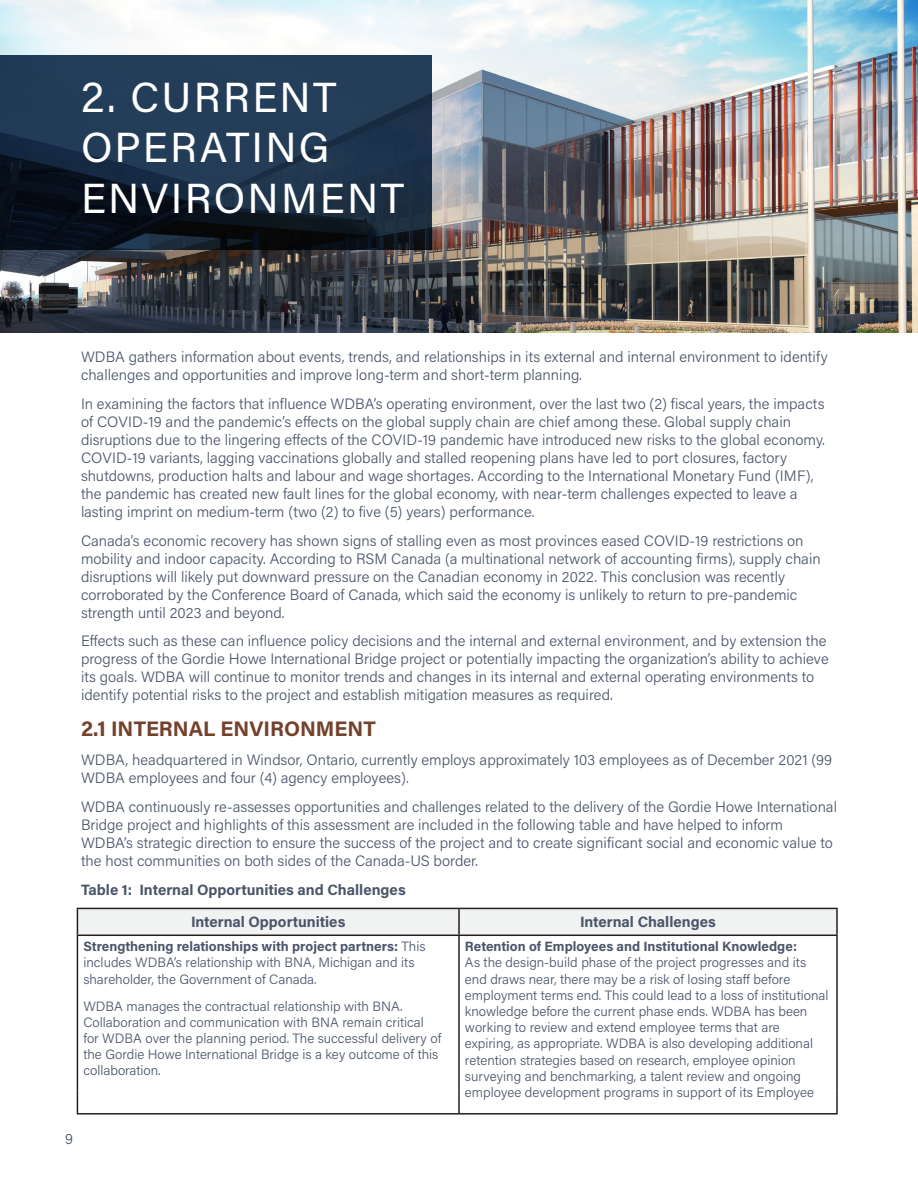
<style>
.page{position:relative;width:918px;height:1188px;background:#fff}
.page>*{position:absolute;margin:0;border:0;box-sizing:border-box;transform-origin:0 0}
.t1{font:42px/50.4px "Acumin Pro";letter-spacing:.05em;color:#fff}
.t2{font:700 21px "Acumin Pro";color:#74412b}
.t3{font:300 15px/18px "Acumin Pro";color:#4b5569}
.t4{font:700 15px/32.5px "Acumin Pro";color:#4b5569}
.t5{font:300 13.5px/16.2px "Acumin Pro";color:#4b5569}
.t6{font:700 13.5px "Acumin Pro";color:#4b5569}
.s1{font-weight:700}
</style>
<div class="page">
<img style="left:0;top:0;width:918px;height:333px">
<svg style="left:0;top:55px;width:432px;height:194px;fill:#213a54"></svg>
<svg style="left:77px;top:908px;width:759px;height:27px"></svg>
<hr style="left:459px;top:908px;width:379px;height:1px;background:#231f20">
<hr style="left:458px;top:909px;width:2px;height:26px;background:#231f20">
<hr style="left:836px;top:909px;width:2px;height:26px;background:#231f20">
<hr style="left:77px;top:935px;width:382px;height:1px;background:#231f20">
<hr style="left:77px;top:936px;width:1px;height:154px;background:#231f20">
<hr style="left:459px;top:935px;width:379px;height:1px;background:#231f20">
<hr style="left:458px;top:936px;width:2px;height:154px;background:#231f20">
<hr style="left:836px;top:936px;width:2px;height:154px;background:#231f20">
<svg style="left:77px;top:1090px;width:1px;height:23px"></svg>
<hr style="left:458px;top:1090px;width:2px;height:23px;background:#231f20">
<hr style="left:836px;top:1090px;width:2px;height:23px;background:#231f20">
<hr style="left:77px;top:1113px;width:382px;height:2px;background:#231f20">
<hr style="left:459px;top:1113px;width:379px;height:2px;background:#231f20">
<h1 class="t1" style="left:81px;top:70px;width:325px">2. CURRENT<br>OPERATING<br>ENVIRONMENT</h1>
<p class="t3" style="left:81px;top:347px;width:748px">WDBA gathers information about events, trends, and relationships in its external and internal environment to identify challenges and opportunities and improve long-term and short-term planning.</p>
<p class="t3" style="left:81px;top:394px;width:745px">In examining the factors that influence WDBA’s operating environment, over the last two (2) fiscal years, the impacts of COVID-19 and the pandemic’s effects on the global supply chain are chief among these. Global supply chain disruptions due to the lingering effects of the COVID-19 pandemic have introduced new risks to the global economy.<br>COVID-19 variants, lagging vaccinations globally and stalled reopening plans have led to port closures, factory shutdowns, production halts and labour and wage shortages. According to the International Monetary Fund (IMF), the pandemic has created new fault lines for the global economy, with near-term challenges expected to leave a lasting imprint on medium-term (two (2) to five (5) years) performance.</p>
<p class="t3" style="left:81px;top:531px;width:741px">Canada’s economic recovery has shown signs of stalling even as most provinces eased COVID-19 restrictions on mobility and indoor capacity. According to RSM Canada (a multinational network of accounting firms), supply chain disruptions will likely put downward pressure on the Canadian economy in 2022. This conclusion was recently corroborated by the Conference Board of Canada, which said the economy is unlikely to return to pre-pandemic strength until 2023 and beyond.</p>
<p class="t3" style="left:81px;top:632px;width:749px">Effects such as these can influence policy decisions and the internal and external environment, and by extension the progress of the Gordie Howe International Bridge project or potentially impacting the organization’s ability to achieve its goals. WDBA will continue to monitor trends and changes in its internal and external operating environments to identify potential risks to the project and establish mitigation measures as required.</p>
<h2 class="t2" style="left:81px;top:714px;width:296px">2.1 INTERNAL ENVIRONMENT</h2>
<p class="t3" style="left:81px;top:750px;width:753px">WDBA, headquartered in Windsor, Ontario, currently employs approximately 103 employees as of December 2021 (99<br>WDBA employees and four (4) agency employees).</p>
<p class="t3" style="left:81px;top:797px;width:758px">WDBA continuously re-assesses opportunities and challenges related to the delivery of the Gordie Howe International Bridge project and highlights of this assessment are included in the following table and have helped to inform WDBA’s strategic direction to ensure the success of the project and to create significant social and economic value to the host communities on both sides of the Canada-US border.</p>
<p class="t4" style="left:191px;top:873px;width:216px;text-indent:-110px">Table 1: Internal Opportunities and Challenges<br>Internal Opportunities</p>
<p class="t4" style="left:580px;top:905px;width:137px">Internal Challenges</p>
<p class="t5" style="left:83px;top:938px;width:344px"><span class="s1">Strengthening relationships with project partners:</span> This includes WDBA’s relationship with BNA, Michigan and its shareholder, the Government of Canada.</p>
<p class="t5" style="left:83px;top:997px;width:359px">WDBA manages the contractual relationship with BNA.<br>Collaboration and communication with BNA remain critical for WDBA over the planning period. The successful delivery of the Gordie Howe International Bridge is a key outcome of this collaboration.</p>
<p class="t6" style="left:465px;top:937px;width:334px">Retention of Employees and Institutional Knowledge:</p>
<p class="t5" style="left:465px;top:954px;width:365px">As the design-build phase of the project progresses and its end draws near, there may be a risk of losing staff before employment terms end. This could lead to a loss of institutional knowledge before the current phase ends. WDBA has been working to review and extend employee terms that are expiring, as appropriate. WDBA is also developing additional retention strategies based on research, employee opinion surveying and benchmarking, a talent review and ongoing employee development programs in support of its Employee</p>
<p class="t3" style="left:65px;top:1130px;width:9px">9</p>
</div>
